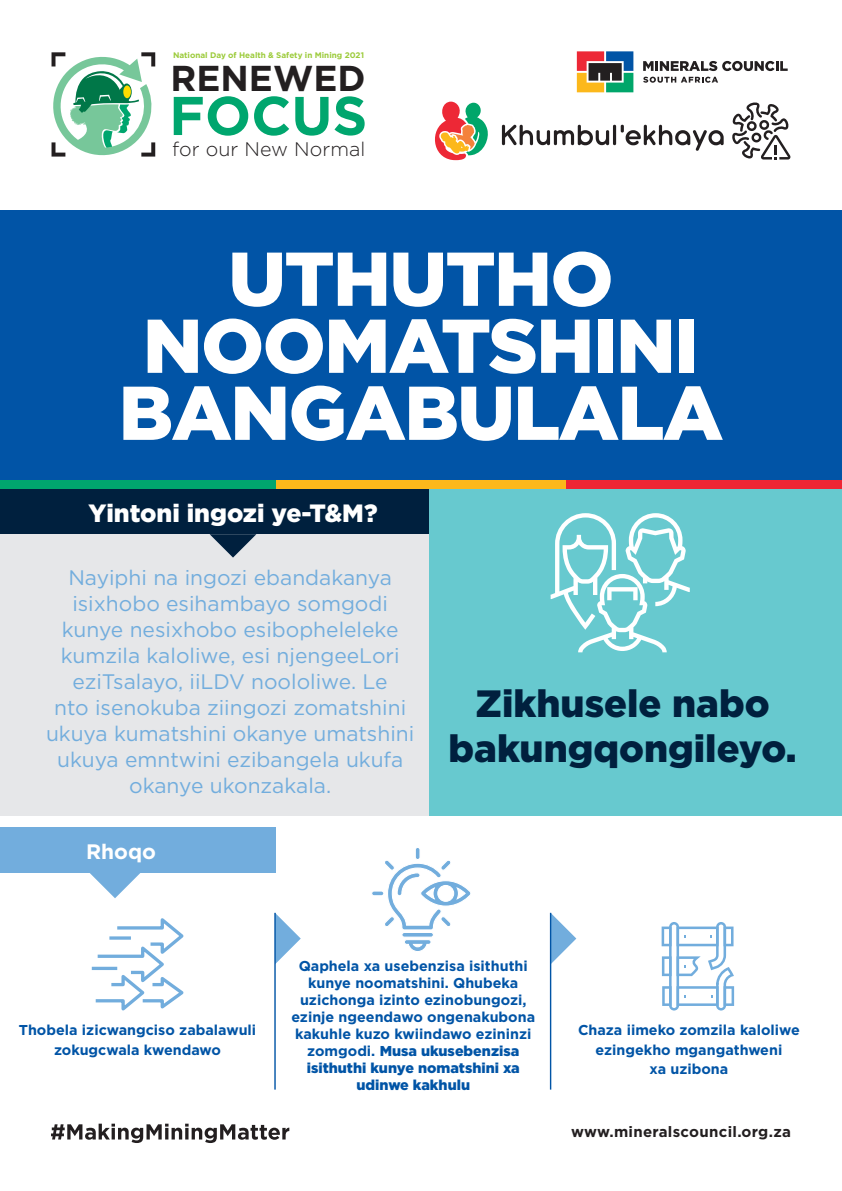
<style>
.page{position:relative;width:842px;height:1191px;background:#fff}
.page>*{position:absolute;margin:0;border:0;box-sizing:border-box;transform-origin:0 0}
.t1{font:900 76px/67px "Gotham";letter-spacing:-.02em;color:#fff;text-align:center}
.t2{font:700 54.4px "Gotham";color:#00a66e}
.t3{font:900 38px/45px "Gotham";color:#00203e;text-align:center}
.t4{font:700 35.9px "Gotham";color:#231f20}
.t5{font:900 25px "Gotham";color:#fff}
.t6{font:21px/26px "Gotham";color:#72addd;text-align:center}
.t7{font:700 20.9px "Gotham";color:#fff}
.t8{font:300 19.6px "Gotham";letter-spacing:.005em;color:#231f20}
.t9{font:700 15px "Gotham";letter-spacing:.02em;color:#231f20}
.t10{font:700 14.3px/17px "Gotham";color:#0154a6;text-align:center}
.t11{font:700 8.1px "Gotham";color:#9ccb3b}
.s1{font-weight:900}
</style>
<div class="page">
<div style="left:428px;top:489px;width:414px;height:326px;background:#67c9cf"></div>
<div style="left:0;top:489px;width:428px;height:52px;background:#00203e"></div>
<div style="left:0;top:534px;width:428px;height:281px;background:#e6e7e9"></div>
<svg style="left:502px;top:125px;width:222px;height:26px"></svg>
<svg style="left:435px;top:102px;width:53px;height:58px"></svg>
<svg style="left:732px;top:102px;width:58px;height:57px"></svg>
<svg style="left:52px;top:52px;width:103px;height:105px"></svg>
<div style="left:123px;top:85px;width:8px;height:13px;background:#ffdc01;border-radius:50%"></div>
<div style="left:0;top:479px;width:276px;height:10px;background:#00a66e"></div>
<div style="left:276px;top:479px;width:290px;height:10px;background:#fcb81b"></div>
<div style="left:566px;top:479px;width:276px;height:10px;background:#ee2534"></div>
<div style="left:0;top:210px;width:842px;height:269px;background:#0154a6"></div>
<svg style="left:577px;top:51px;width:56px;height:41px;background:#797463"></svg>
<svg style="left:643px;top:61px;width:145px;height:10px"></svg>
<svg style="left:643px;top:77px;width:75px;height:6px"></svg>
<div style="left:0;top:827px;width:276px;height:46px;background:#72addd"></div>
<svg style="left:550px;top:513px;width:140px;height:139px"></svg>
<svg style="left:91px;top:918px;width:93px;height:93px"></svg>
<svg style="left:662px;top:922px;width:72px;height:88px"></svg>
<svg style="left:90px;top:873px;width:50px;height:25px"></svg>
<svg style="left:276px;top:914px;width:25px;height:49px"></svg>
<svg style="left:551px;top:912px;width:25px;height:52px"></svg>
<hr style="left:274px;top:912px;width:2px;height:177px;background:#0154a6">
<hr style="left:550px;top:912px;width:1px;height:177px;background:#0154a6">
<div style="left:402px;top:932px;width:31px;height:5px;background:#72addd;border-radius:2px"></div>
<div style="left:401px;top:932px;width:33px;height:5px;border:1px solid #fff;border-radius:2px"></div>
<svg style="left:405px;top:940px;width:26px;height:11px"></svg>
<hr style="left:372px;top:891px;width:12px;height:4px;background:#72addd;border-radius:2px">
<div style="left:371px;top:890px;width:13px;height:6px;border:1px solid #fff;border-radius:2px"></div>
<svg style="left:383px;top:848px;width:88px;height:82px"></svg>
<svg style="left:210px;top:534px;width:46px;height:23px"></svg>
<svg style="left:51px;top:1123px;width:238px;height:20px"></svg>
<p class="t11" style="left:173px;top:50px;width:192px">National Day of Health &amp; Safety in Mining 2021</p>
<p class="t4" style="left:170px;top:54px;width:197px">RENEWED</p>
<p class="t2" style="left:169px;top:80px;width:200px">FOCUS</p>
<p class="t8" style="left:172px;top:137px;width:195px">for our New Normal</p>
<p class="t1" style="left:119px;top:245px;width:606px">UTHUTHO<br>NOOMATSHINI<br>BANGABULALA</p>
<p class="t5" style="left:89px;top:496px;width:290px">Yintoni ingozi ye-T&amp;M?</p>
<p class="t6" style="left:46px;top:564px;width:370px">Nayiphi na ingozi ebandakanya isixhobo esihambayo somgodi kunye nesixhobo esibopheleleke kumzila kaloliwe, esi njengeeLori eziTsalayo, iiLDV noololiwe. Le<br>nto isenokuba ziingozi zomatshini ukuya kumatshini okanye umatshini ukuya emntwini ezibangela ukufa okanye ukonzakala.</p>
<p class="t7" style="left:86px;top:837px;width:71px">Rhoqo</p>
<p class="t3" style="left:449px;top:680px;width:350px">Zikhusele nabo bakungqongileyo.</p>
<p class="t10" style="left:291px;top:957px;width:245px">Qaphela xa usebenzisa isithuthi kunye noomatshini. Qhubeka uzichonga izinto ezinobungozi, ezinje ngeendawo ongenakubona kakuhle kuzo kwiindawo ezininzi zomgodi. <span class="s1">Musa ukusebenzisa isithuthi kunye nomatshini xa udinwe kakhulu</span></p>
<p class="t10" style="left:19px;top:1019px;width:239px;line-height:19.8px">Thobela izicwangciso zabalawuli zokugcwala kwendawo</p>
<p class="t10" style="left:578px;top:1019px;width:223px;line-height:19.8px">Chaza iimeko zomzila kaloliwe ezingekho mgangathweni<br>xa uzibona</p>
<p class="t9" style="left:571px;top:1122px;width:221px">www.mineralscouncil.org.za</p>
</div>
